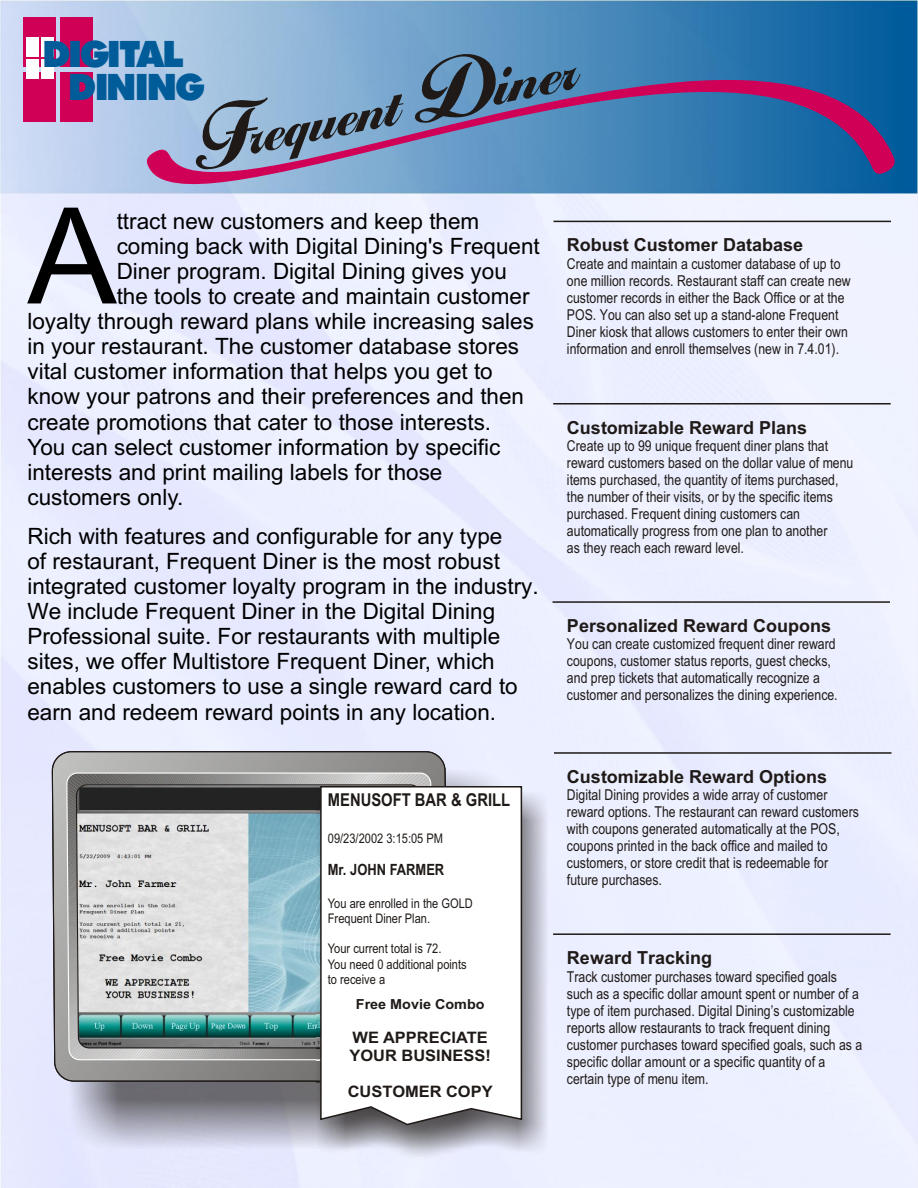
<style>
.page{position:relative;width:918px;height:1188px;background:#fff}
.page>*{position:absolute;margin:0;border:0;box-sizing:border-box;transform-origin:0 0}
.t1{font:133.8px "Arial";color:#000}
.t2{font:700 57px "Ballantines Bold Heavy";color:#1f1a17;scale:.89 1}
.t3{font:700 57px "Ballantines Bold Heavy";color:#1f1a17;scale:.95 1}
.t4{font:36.45px "Futura X Blk BT";letter-spacing:-.07em;color:#005c99}
.t5{font:22.5px/25.2px "Arial";color:#000}
.t6{font:700 18px "Arial";color:#1f1a17}
.t7{font:700 17.7px "Arial Narrow";color:#1f1a17}
.t8{font:700 15.75px/18px "Arial Narrow";color:#1f1a17;scale:1.27 1}
.t9{font:700 15.45px "Arial Narrow";color:#1f1a17}
.t10{font:15px/17px "Arial Narrow";color:#1f1a17}
.t11{font:700 13.8px "Arial Narrow";color:#1f1a17;scale:1.27 1}
.t12{font:13.35px/15px "Arial Narrow";color:#1f1a17}
</style>
<div class="page">
<img style="left:0;top:0;width:918px;height:193px">
<svg style="left:144px;top:30px;width:754px;height:171px"></svg>
<div style="left:23px;top:17px;width:32px;height:50px;background:#d10057"></div>
<div style="left:61px;top:17px;width:32px;height:50px;background:#d10057"></div>
<div style="left:61px;top:72px;width:32px;height:49px;background:#d10057"></div>
<div style="left:23px;top:72px;width:32px;height:49px;background:#d10057"></div>
<div style="left:26px;top:37px;width:13px;height:20px;background:#fff"></div>
<div style="left:41px;top:37px;width:13px;height:20px;background:#fff"></div>
<div style="left:41px;top:59px;width:13px;height:19px;background:#fff"></div>
<div style="left:26px;top:59px;width:13px;height:19px;background:#fff"></div>
<hr style="left:554px;top:221px;width:337px;height:1px;background:#1f1a17">
<hr style="left:553px;top:601px;width:337px;height:2px;background:#1f1a17">
<hr style="left:554px;top:752px;width:337px;height:2px;background:#1f1a17">
<hr style="left:553px;top:403px;width:338px;height:2px;background:#1f1a17">
<hr style="left:553px;top:933px;width:338px;height:2px;background:#1f1a17">
<img style="left:66px;top:769px;width:446px;height:380px">
<svg style="left:52px;top:751px;width:396px;height:331px"></svg>
<svg style="left:66px;top:773px;width:367px;height:287px"></svg>
<img style="left:316px;top:791px;width:233px;height:369px">
<svg style="left:319px;top:785px;width:204px;height:341px"></svg>
<svg style="left:187px;top:96px;width:90px;height:75px"></svg>
<svg style="left:406px;top:50px;width:95px;height:74px"></svg>
<h3 class="t4" style="left:42px;top:39px;width:143px">DIGITAL</h3>
<h3 class="t4" style="left:68px;top:72px;width:139px">DINING</h3>
<h2 class="t2" style="left:247px;top:113px;width:175px;rotate:-12deg">requent</h2>
<h2 class="t3" style="left:494px;top:63px;width:91px;rotate:-12deg">iner</h2>
<h1 class="t1" style="left:27px;top:206px;width:91px">A</h1>
<h3 class="t5" style="left:117px;top:210px;width:425px">ttract new customers and keep them coming back with Digital Dining's Frequent</h3>
<h3 class="t5" style="left:117px;top:260px;width:392px">Diner program. Digital Dining gives you</h3>
<h3 class="t5" style="left:117px;top:286px;width:414px">the tools to create and maintain customer</h3>
<h3 class="t5" style="left:27px;top:311px;width:508px">loyalty through reward plans while increasing sales</h3>
<h3 class="t5" style="left:27px;top:336px;width:493px">in your restaurant. The customer database stores</h3>
<h3 class="t5" style="left:27px;top:361px;width:467px">vital customer information that helps you get to</h3>
<h3 class="t5" style="left:27px;top:386px;width:498px">know your patrons and their preferences and then</h3>
<h3 class="t5" style="left:27px;top:411px;width:465px">create promotions that cater to those interests.</h3>
<h3 class="t5" style="left:27px;top:436px;width:474px">You can select customer information by specific</h3>
<h3 class="t5" style="left:27px;top:461px;width:417px">interests and print mailing labels for those</h3>
<h3 class="t5" style="left:27px;top:487px;width:157px">customers only.</h3>
<p class="t5" style="left:27px;top:525px;width:513px">Rich with features and configurable for any type<br>of restaurant, Frequent Diner is the most robust integrated customer loyalty program in the industry.<br>We include Frequent Diner in the Digital Dining Professional suite. For restaurants with multiple sites, we offer Multistore Frequent Diner, which enables customers to use a single reward card to earn and redeem reward points in any location.</p>
<p class="t7" style="left:328px;top:794px;width:184px">MENUSOFT BAR &amp; GRILL</p>
<p class="t12" style="left:328px;top:832px;width:117px">09/23/2002 3:15:05 PM</p>
<p class="t9" style="left:328px;top:864px;width:118px">Mr. JOHN FARMER</p>
<p class="t12" style="left:328px;top:897px;width:147px">You are enrolled in the GOLD<br>Frequent Diner Plan.</p>
<p class="t12" style="left:328px;top:943px;width:140px">Your current total is 72.<br>You need 0 additional points to receive a</p>
<p class="t11" style="left:356px;top:999px;width:103px">Free Movie Combo</p>
<p class="t8" style="left:349px;top:1030px;width:113px">WE APPRECIATE<br>YOUR BUSINESS!</p>
<p class="t8" style="left:348px;top:1085px;width:116px">CUSTOMER COPY</p>
<p class="t6" style="left:567px;top:238px;width:238px">Robust Customer Database</p>
<p class="t10" style="left:567px;top:256px;width:285px">Create and maintain a customer database of up to one million records. Restaurant staff can create new customer records in either the Back Office or at the POS. You can also set up a stand-alone Frequent Diner kiosk that allows customers to enter their own information and enroll themselves (new in 7.4.01).</p>
<p class="t6" style="left:567px;top:420px;width:242px">Customizable Reward Plans</p>
<p class="t10" style="left:567px;top:439px;width:288px">Create up to 99 unique frequent diner plans that reward customers based on the dollar value of menu items purchased, the quantity of items purchased, the number of their visits, or by the specific items purchased. Frequent dining customers can automatically progress from one plan to another<br>as they reach each reward level.</p>
<p class="t6" style="left:567px;top:619px;width:266px">Personalized Reward Coupons</p>
<p class="t10" style="left:567px;top:637px;width:272px">You can create customized frequent diner reward coupons, customer status reports, guest checks, and prep tickets that automatically recognize a customer and personalizes the dining experience.</p>
<p class="t6" style="left:567px;top:770px;width:262px">Customizable Reward Options</p>
<p class="t10" style="left:567px;top:788px;width:293px">Digital Dining provides a wide array of customer reward options. The restaurant can reward customers with coupons generated automatically at the POS, coupons printed in the back office and mailed to customers, or store credit that is redeemable for future purchases.</p>
<p class="t6" style="left:567px;top:951px;width:147px">Reward Tracking</p>
<p class="t10" style="left:567px;top:969px;width:297px">Track customer purchases toward specified goals such as a specific dollar amount spent or number of a type of item purchased. Digital Dining’s customizable reports allow restaurants to track frequent dining customer purchases toward specified goals, such as a specific dollar amount or a specific quantity of a certain type of menu item.</p>
</div>
